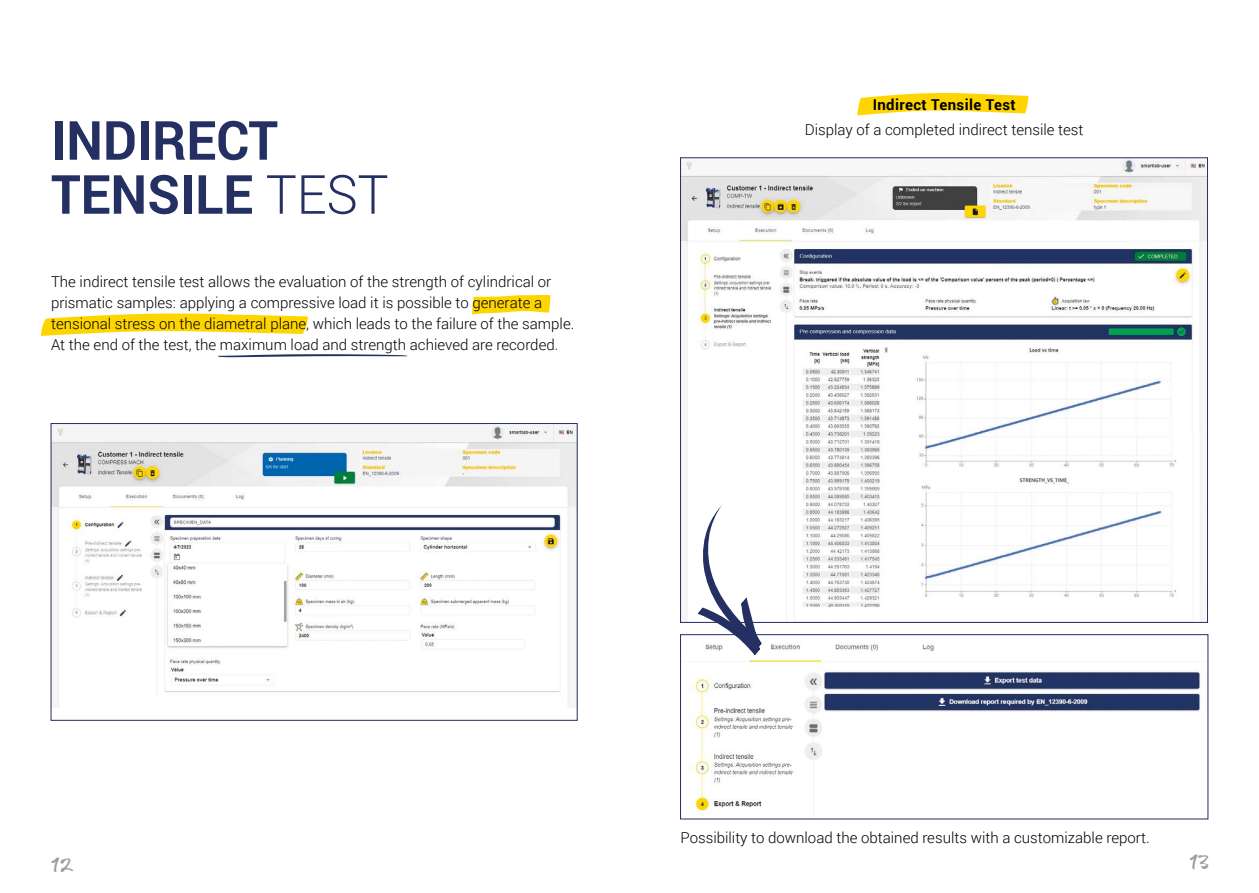
<style>
.page{position:relative;width:1259px;height:893px;background:#fff}
.page>*{position:absolute;margin:0;border:0;box-sizing:border-box;transform-origin:0 0}
.t1{font:700 54px/54px "Roboto";color:#242f62;scale:.96 1}
.t2{font:24px "Gizmo";color:#9d9d9c}
.t3{font:300 15px/21px "Roboto";color:#000}
.t4{font:700 15px "Roboto";letter-spacing:.025em;color:#000}
.s1{font-weight:300}
</style>
<div class="page">
<svg style="left:857px;top:93px;width:172px;height:22px"></svg>
<svg style="left:472px;top:294px;width:78px;height:21px"></svg>
<svg style="left:40px;top:313px;width:268px;height:23px"></svg>
<svg style="left:218px;top:354px;width:189px;height:3px"></svg>
<img style="left:53px;top:425px;width:522px;height:283px">
<div style="left:51px;top:423px;width:526px;height:298px;border:1px solid #242f62"></div>
<img style="left:682px;top:159px;width:524px;height:462px">
<img style="left:691px;top:642px;width:510px;height:175px">
<div style="left:680px;top:634px;width:528px;height:185px;border:1px solid #242f62"></div>
<svg style="left:697px;top:502px;width:64px;height:153px"></svg>
<h1 class="t1" style="left:51px;top:111px;width:353px">INDIRECT<br>TENSILE <span class="s1">TEST</span></h1>
<p class="t3" style="left:51px;top:270px;width:525px">The indirect tensile test allows the evaluation of the strength of cylindrical or prismatic samples: applying a compressive load it is possible to generate a tensional stress on the diametral plane, which leads to the failure of the sample.<br>At the end of the test, the maximum load and strength achieved are recorded.</p>
<p class="t4" style="left:872px;top:94px;width:145px">Indirect Tensile Test</p>
<p class="t3" style="left:805px;top:119px;width:280px">Display of a completed indirect tensile test</p>
<p class="t3" style="left:680px;top:826px;width:471px">Possibility to download the obtained results with a customizable report.</p>
<h2 class="t2" style="left:51px;top:846px;width:23px">12</h2>
<h2 class="t2" style="left:1189px;top:843px;width:21px">13</h2>
</div>
